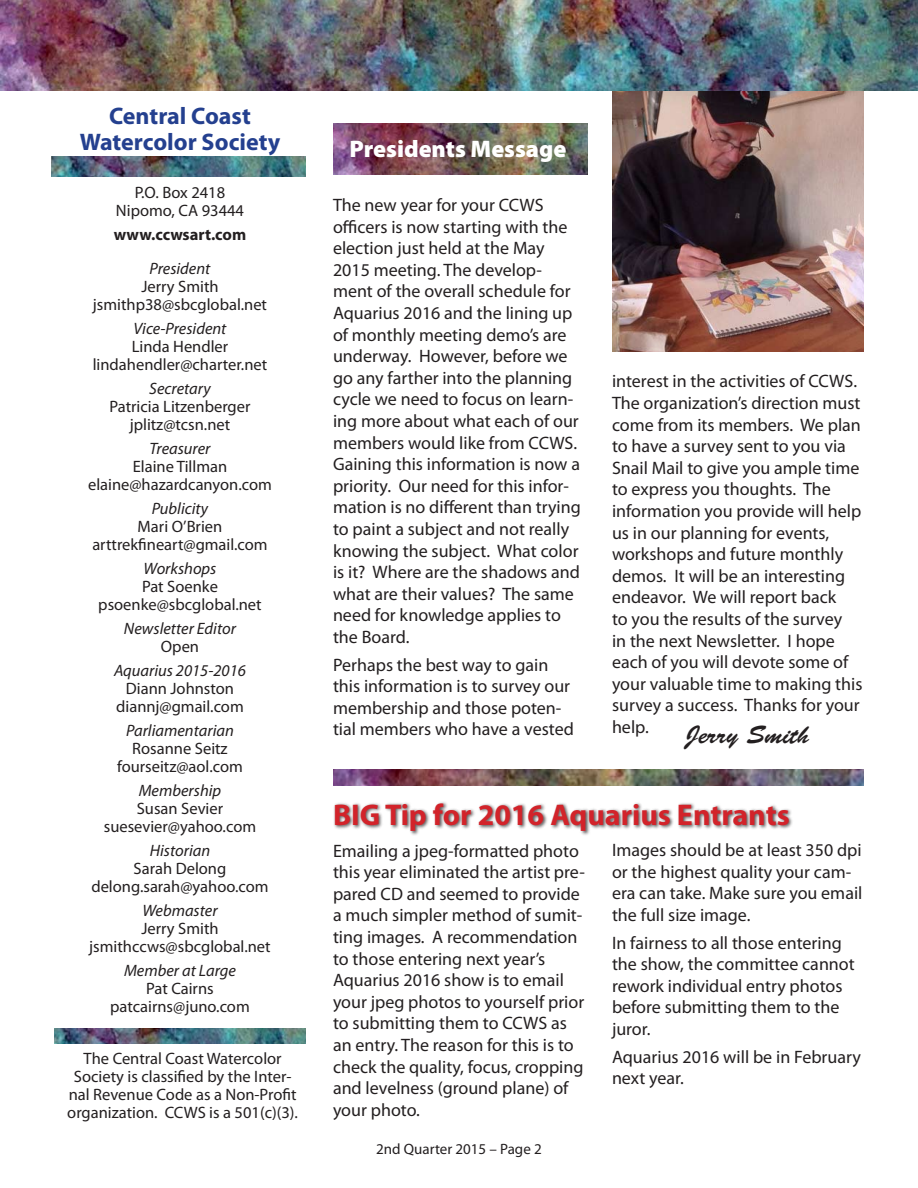
<style>
.page{position:relative;width:918px;height:1188px;background:#fff}
.page>*{position:absolute;margin:0;border:0;box-sizing:border-box;transform-origin:0 0}
.t1{font:700 30px "Myriad Pro";color:#d2232a}
.t2{font:25.5px "Brush Script Std";color:#231f20}
.t3{font:700 24px/25.5px "Myriad Pro";color:#24408f;text-align:center}
.t4{font:900 24px "Myriad Pro";color:#fff}
.t5{font:18px/21.6px "Myriad Pro";color:#231f20}
.t6{font:16.5px/18px "Myriad Pro";color:#231f20;text-align:center}
.t7{font:italic 16.5px "Myriad Pro";color:#231f20}
.t8{font:700 16.5px "Myriad Pro";color:#231f20}
.t9{font:15px "Myriad Pro";color:#231f20}
</style>
<div class="page">
<img style="left:333px;top:770px;width:531px;height:16px">
<img style="left:55px;top:1029px;width:251px;height:15px">
<img style="left:333px;top:123px;width:255px;height:52px">
<img style="left:51px;top:157px;width:255px;height:19px">
<div style="left:332px;top:801px;width:462px;height:35px;background:#231f20;opacity:.75"></div>
<img style="left:612px;top:91px;width:252px;height:261px">
<img style="left:0;top:0;width:918px;height:91px">
<h3 class="t3" style="left:80px;top:102px;width:202px">Central Coast<br>Watercolor Society</h3>
<p class="t6" style="left:116px;top:183px;width:130px">P.O. Box 2418<br>Nipomo, CA 93444</p>
<p class="t8" style="left:114px;top:223px;width:134px">www.ccwsart.com</p>
<p class="t7" style="left:150px;top:259px;width:62px">President</p>
<p class="t6" style="left:93px;top:277px;width:176px">Jerry Smith jsmithp38@sbcglobal.net</p>
<p class="t7" style="left:134px;top:319px;width:94px">Vice-President</p>
<p class="t6" style="left:93px;top:337px;width:176px">Linda Hendler lindahendler@charter.net</p>
<p class="t7" style="left:149px;top:379px;width:63px">Secretary</p>
<p class="t6" style="left:109px;top:397px;width:143px">Patricia Litzenberger jplitz@tcsn.net</p>
<p class="t7" style="left:150px;top:439px;width:62px">Treasurer</p>
<p class="t6" style="left:88px;top:457px;width:185px">Elaine Tillman elaine@hazardcanyon.com</p>
<p class="t7" style="left:152px;top:499px;width:58px">Publicity</p>
<p class="t6" style="left:92px;top:517px;width:177px">Mari O’Brien arttrekfineart@gmail.com</p>
<p class="t7" style="left:144px;top:559px;width:74px">Workshops</p>
<p class="t6" style="left:98px;top:577px;width:165px">Pat Soenke psoenke@sbcglobal.net</p>
<p class="t7" style="left:124px;top:619px;width:114px">Newsletter Editor</p>
<p class="t6" style="left:161px;top:637px;width:40px">Open</p>
<p class="t7" style="left:114px;top:661px;width:133px">Aquarius 2015-2016</p>
<p class="t6" style="left:116px;top:679px;width:129px">Diann Johnston diannj@gmail.com</p>
<p class="t7" style="left:126px;top:721px;width:109px">Parliamentarian</p>
<p class="t6" style="left:117px;top:739px;width:127px">Rosanne Seitz fourseitz@aol.com</p>
<p class="t7" style="left:139px;top:781px;width:84px">Membership</p>
<p class="t6" style="left:104px;top:799px;width:154px">Susan Sevier suesevier@yahoo.com</p>
<p class="t7" style="left:150px;top:841px;width:62px">Historian</p>
<p class="t6" style="left:91px;top:859px;width:179px">Sarah Delong delong.sarah@yahoo.com</p>
<p class="t7" style="left:142px;top:901px;width:77px">Webmaster</p>
<p class="t6" style="left:89px;top:919px;width:183px">Jerry Smith jsmithccws@sbcglobal.net</p>
<p class="t7" style="left:124px;top:961px;width:113px">Member at Large</p>
<p class="t6" style="left:110px;top:979px;width:141px">Pat Cairns patcairns@juno.com</p>
<p class="t6" style="left:67px;top:1049px;width:232px">The Central Coast Watercolor Society is classified by the Inter&shy;nal Revenue Code as a Non-Profit organization. CCWS is a 501(c)(3).</p>
<h3 class="t4" style="left:349px;top:133px;width:218px">Presidents Message</h3>
<p class="t5" style="left:333px;top:194px;width:249px">The new year for your CCWS officers is now starting with the election just held at the May<br>2015 meeting. The develop&shy;ment of the overall schedule for<br>Aquarius 2016 and the lining up of monthly meeting demo’s are underway. However, before we go any farther into the planning cycle we need to focus on learn&shy;ing more about what each of our members would like from CCWS.<br>Gaining this information is now a priority. Our need for this infor&shy;mation is no different than trying to paint a subject and not really knowing the subject. What color is it? Where are the shadows and what are their values? The same need for knowledge applies to the Board.</p>
<p class="t5" style="left:333px;top:654px;width:242px">Perhaps the best way to gain this information is to survey our membership and those poten&shy;tial members who have a vested</p>
<p class="t5" style="left:612px;top:370px;width:252px">interest in the activities of CCWS.<br>The organization’s direction must come from its members. We plan to have a survey sent to you via<br>Snail Mail to give you ample time to express you thoughts. The information you provide will help us in our planning for events, workshops and future monthly demos. It will be an interesting endeavor. We will report back<br>to you the results of the survey<br>in the next Newsletter. I hope each of you will devote some of your valuable time to making this survey a success. Thanks for your help.</p>
<h2 class="t2" style="left:685px;top:721px;width:126px">Jerry Smith</h2>
<h1 class="t1" style="left:333px;top:795px;width:458px">BIG Tip for 2016 Aquarius Entrants</h1>
<p class="t5" style="left:612px;top:839px;width:252px">Images should be at least 350 dpi or the highest quality your cam&shy;era can take. Make sure you email the full size image.</p>
<p class="t5" style="left:612px;top:932px;width:244px">In fairness to all those entering the show, the committee cannot rework individual entry photos before submitting them to the juror.</p>
<p class="t5" style="left:612px;top:1046px;width:250px">Aquarius 2016 will be in February next year.</p>
<p class="t5" style="left:333px;top:839px;width:254px">Emailing a jpeg-formatted photo this year eliminated the artist pre&shy;pared CD and seemed to provide a much simpler method of sumit&shy;ting images. A recommendation to those entering next year’s<br>Aquarius 2016 show is to email your jpeg photos to yourself prior to submitting them to CCWS as an entry. The reason for this is to check the quality, focus, cropping and levelness (ground plane) of your photo.</p>
<p class="t9" style="left:376px;top:1140px;width:167px">2nd Quarter 2015 – Page 2</p>
</div>
